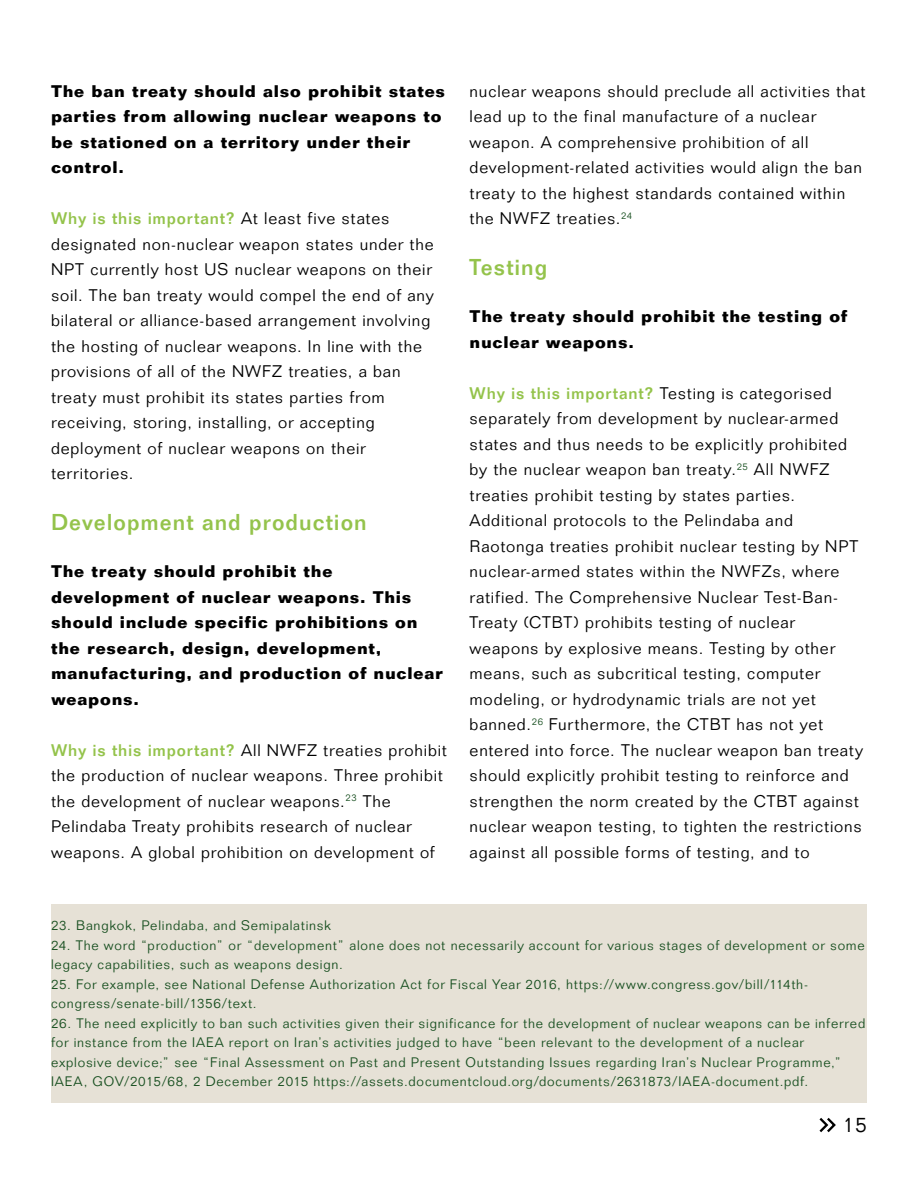
<style>
.page{position:relative;width:918px;height:1188px;background:#fff}
.page>*{position:absolute;margin:0;border:0;box-sizing:border-box;transform-origin:0 0}
.t1{font:500 22.5px "Folio Std";letter-spacing:.045em;color:#94c34b}
.t2{font:300 21px "Folio Std";color:#000}
.t3{font:300 16.5px/25.5px "Folio Std";letter-spacing:.05em;color:#000}
.t4{font:700 16.5px/25.5px "Folio Std";letter-spacing:.05em;color:#000}
.t5{font:300 13.5px/19.5px "Folio Std";letter-spacing:.06em;color:#195021}
.s1{font-weight:500;color:#94c34b}
</style>
<div class="page">
<svg style="left:819px;top:1117px;width:17px;height:16px"></svg>
<div style="left:51px;top:904px;width:816px;height:199px;background:#e6e1d6"></div>
<p class="t4" style="left:51px;top:78px;width:395px">The ban treaty should also prohibit states parties from allowing nuclear weapons to be stationed on a territory under their control.</p>
<p class="t3" style="left:51px;top:206px;width:384px"><span class="s1">Why is this important?</span> At least five states designated non-nuclear weapon states under the NPT currently host US nuclear weapons on their soil. The ban treaty would compel the end of any bilateral or alliance-based arrangement involving the hosting of nuclear weapons. In line with the provisions of all of the NWFZ treaties, a ban treaty must prohibit its states parties from receiving, storing, installing, or accepting deployment of nuclear weapons on their territories.</p>
<h1 class="t1" style="left:51px;top:509px;width:317px">Development and production</h1>
<p class="t4" style="left:51px;top:558px;width:393px">The treaty should prohibit the development of nuclear weapons. This should include specific prohibitions on the research, design, development, manufacturing, and production of nuclear weapons.</p>
<p class="t3" style="left:51px;top:737px;width:398px"><span class="s1">Why is this important?</span> All NWFZ treaties prohibit the production of nuclear weapons. Three prohibit the development of nuclear weapons.<sup>23</sup> The Pelindaba Treaty prohibits research of nuclear weapons. A global prohibition on development of</p>
<p class="t3" style="left:470px;top:78px;width:398px">nuclear weapons should preclude all activities that lead up to the final manufacture of a nuclear weapon. A comprehensive prohibition of all development-related activities would align the ban treaty to the highest standards contained within the NWFZ treaties.<sup>24</sup></p>
<h1 class="t1" style="left:470px;top:254px;width:79px">Testing</h1>
<p class="t4" style="left:470px;top:303px;width:379px">The treaty should prohibit the testing of nuclear weapons.</p>
<p class="t3" style="left:470px;top:380px;width:395px"><span class="s1">Why is this important?</span> Testing is categorised separately from development by nuclear-armed states and thus needs to be explicitly prohibited by the nuclear weapon ban treaty.<sup>25</sup> All NWFZ treaties prohibit testing by states parties.<br>Additional protocols to the Pelindaba and Raotonga treaties prohibit nuclear testing by NPT nuclear-armed states within the NWFZs, where ratified. The Comprehensive Nuclear Test-Ban-Treaty (CTBT) prohibits testing of nuclear weapons by explosive means. Testing by other means, such as subcritical testing, computer modeling, or hydrodynamic trials are not yet banned.<sup>26</sup> Furthermore, the CTBT has not yet entered into force. The nuclear weapon ban treaty should explicitly prohibit testing to reinforce and strengthen the norm created by the CTBT against nuclear weapon testing, to tighten the restrictions against all possible forms of testing, and to</p>
<p class="t5" style="left:51px;top:916px;width:282px">23. Bangkok, Pelindaba, and Semipalatinsk</p>
<p class="t5" style="left:51px;top:935px;width:815px">24. The word “production” or “development” alone does not necessarily account for various stages of development or some legacy capabilities, such as weapons design.</p>
<p class="t5" style="left:51px;top:974px;width:759px">25. For example, see National Defense Authorization Act for Fiscal Year 2016, https://www.congress.gov/bill/114th&shy;congress/senate-bill/1356/text.</p>
<p class="t5" style="left:51px;top:1013px;width:816px">26. The need explicitly to ban such activities given their significance for the development of nuclear weapons can be inferred for instance from the IAEA report on Iran’s activities judged to have “been relevant to the development of a nuclear explosive device;” see “Final Assessment on Past and Present Outstanding Issues regarding Iran’s Nuclear Programme,” IAEA, GOV/2015/68, 2 December 2015 https://assets.documentcloud.org/documents/2631873/IAEA-document.pdf.</p>
<p class="t2" style="left:843px;top:1112px;width:25px">15</p>
</div>
